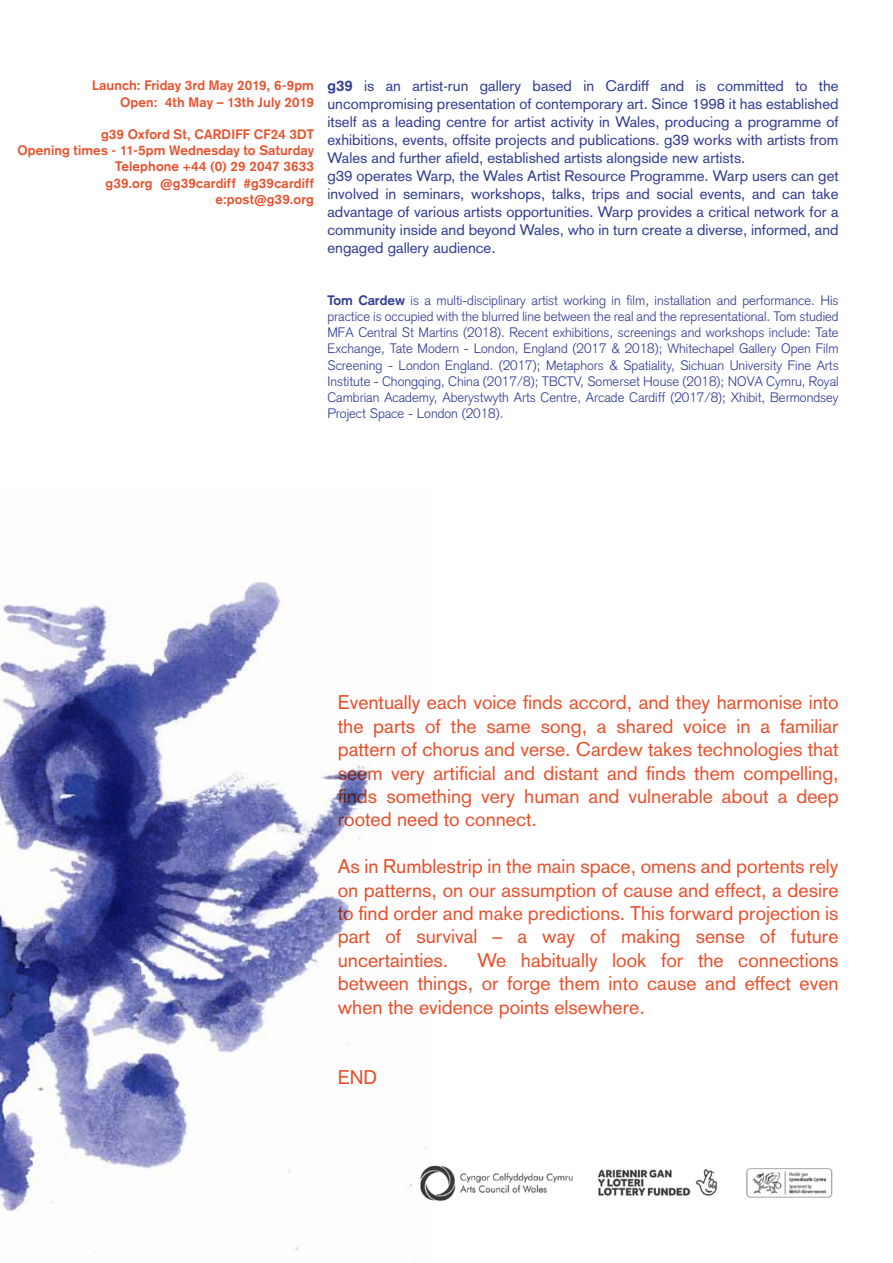
<style>
.page{position:relative;width:893px;height:1263px;background:#fff}
.page>*{position:absolute;margin:0;border:0;box-sizing:border-box;transform-origin:0 0}
.t1{font:19.5px/23.4px "Basic Commercial LT Pro";color:#e7522e;text-align:justify}
.t2{font:15px/18px "Basic Commercial LT Pro";color:#313c92}
.t3{font:300 13.5px/16.2px "Basic Commercial LT Pro";color:#313c92;text-align:justify}
.t4{font:700 13.5px/16.2px "Basic Commercial LT Pro";letter-spacing:.01em;color:#e7522e;text-align:right}
.s1{font-weight:700}
</style>
<div class="page">
<img style="left:434px;top:1165px;width:399px;height:37px">
<img style="left:0;top:590px;width:434px;height:660px">
<p class="t4" style="left:92px;top:77px;width:223px">Launch: Friday 3rd May 2019, 6-9pm<br>Open: 4th May – 13th July 2019</p>
<p class="t4" style="left:18px;top:126px;width:298px">g39 Oxford St, CARDIFF CF24 3DT<br>Opening times - 11-5pm Wednesday to Saturday<br>Telephone +44 (0) 29 2047 3633<br>g39.org @g39cardiff #g39cardiff e:post@g39.org</p>
<p class="t2" style="left:327px;top:76px;width:513px"><span class="s1">g39</span> is an artist-run gallery based in Cardiff and is committed to the uncompromising presentation of contemporary art. Since 1998 it has established itself as a leading centre for artist activity in Wales, producing a programme of exhibitions, events, offsite projects and publications. g39 works with artists from Wales and further afield, established artists alongside new artists.<br>g39 operates Warp, the Wales Artist Resource Programme. Warp users can get involved in seminars, workshops, talks, trips and social events, and can take advantage of various artists opportunities. Warp provides a critical network for a community inside and beyond Wales, who in turn create a diverse, informed, and engaged gallery audience.</p>
<p class="t3" style="left:327px;top:292px;width:513px"><span class="s1">Tom Cardew</span> is a multi-disciplinary artist working in film, installation and performance. His practice is occupied with the blurred line between the real and the representational. Tom studied MFA Central St Martins (2018). Recent exhibitions, screenings and workshops include: Tate Exchange, Tate Modern - London, England (2017 &amp; 2018); Whitechapel Gallery Open Film Screening - London England. (2017); Metaphors &amp; Spatiality, Sichuan University Fine Arts Institute - Chongqing, China (2017/8); TBCTV, Somerset House (2018); NOVA Cymru, Royal Cambrian Academy, Aberystwyth Arts Centre, Arcade Cardiff (2017/8); Xhibit, Bermondsey Project Space - London (2018).</p>
<p class="t1" style="left:338px;top:691px;width:502px">Eventually each voice finds accord, and they harmonise into the parts of the same song, a shared voice in a familiar pattern of chorus and verse. Cardew takes technologies that seem very artificial and distant and finds them compelling, finds something very human and vulnerable about a deep rooted need to connect.</p>
<p class="t1" style="left:338px;top:855px;width:502px">As in Rumblestrip in the main space, omens and portents rely on patterns, on our assumption of cause and effect, a desire to find order and make predictions. This forward projection is part of survival – a way of making sense of future uncertainties.</p>
<h1 class="t1" style="left:338px;top:948px;width:502px;text-indent:140px">We habitually look for the connections between things, or forge them into cause and effect even when the evidence points elsewhere.</h1>
<h1 class="t1" style="left:338px;top:1065px;width:41px">END</h1>
</div>
